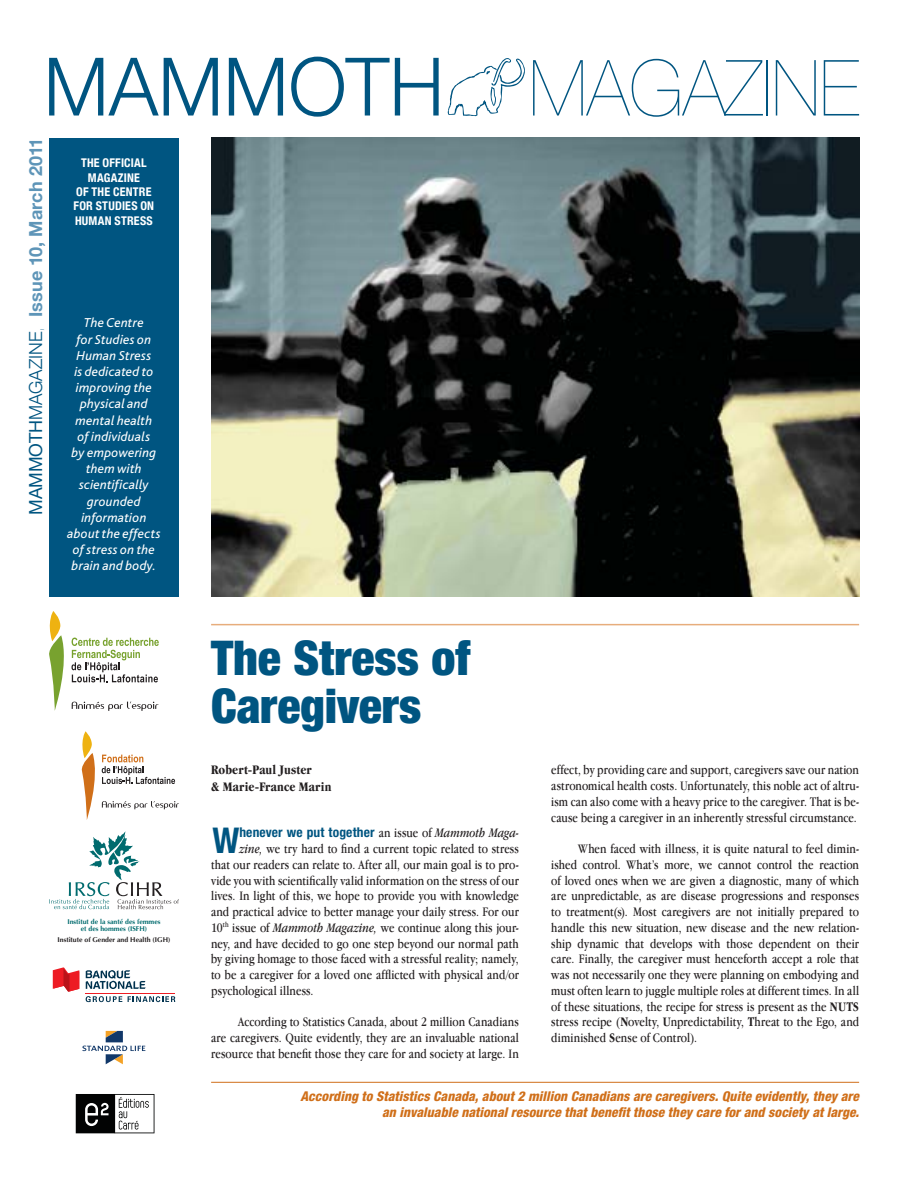
<style>
.page{position:relative;width:918px;height:1188px;background:#fff}
.page>*{position:absolute;margin:0;border:0;box-sizing:border-box;transform-origin:0 0}
.t1{font:900 condensed 48px/48px "Helvetica Neue";color:#005581}
.t2{font:700 condensed 35.55px "Helvetica Neue";color:#005581}
.t3{font:700 18px "Helvetica Neue";letter-spacing:.005em;color:#5e95b8}
.t4{font:13.5px/15.8px "Apple Garamond";letter-spacing:.01em;color:#231f20;text-align:justify}
.t5{font:italic 13.5px/16.2px "Bliss";letter-spacing:.01em;color:#fff;text-align:center}
.t6{font:italic 800 condensed 13.5px/16.2px "Helvetica Neue";letter-spacing:.005em;color:#d06f19;text-align:right}
.t7{font:700 condensed 13.5px "Helvetica Neue";letter-spacing:.01em;color:#005581}
.t8{font:700 condensed 13.5px/16.2px "Garamond";letter-spacing:.015em;color:#231f20}
.t9{font:700 condensed 12px/14.4px "Helvetica Neue";letter-spacing:.02em;color:#fff;text-align:center}
.t10{font:700 6.9px/6.9px "Optima";color:#006b6e;text-align:center}
.t11{font:700 6.9px "Optima";color:#231f20}
.s1{font-weight:400;color:#005581}
.s2{font-weight:300;color:#005581}
.s3{font-weight:200;color:#005581}
.s4{font-family:"Apple Garamond";font-weight:400;font-stretch:normal;color:#231f20}
.s5{font-family:"Apple Garamond";font-weight:400;font-style:italic;font-stretch:normal;color:#231f20}
.s6{font-style:italic}
.s7{font-weight:700}
</style>
<div class="page">
<svg style="left:49px;top:832px;width:130px;height:77px"></svg>
<svg style="left:76px;top:1094px;width:78px;height:39px"></svg>
<div style="left:49px;top:138px;width:130px;height:459px;background:#005581"></div>
<hr style="left:211px;top:624px;width:648px;height:1px;background:#e7ad7c">
<svg style="left:53px;top:967px;width:26px;height:25px"></svg>
<svg style="left:86px;top:970px;width:60px;height:19px"></svg>
<svg style="left:86px;top:996px;width:36px;height:6px"></svg>
<svg style="left:128px;top:996px;width:47px;height:6px"></svg>
<hr style="left:86px;top:993px;width:89px;height:1px;background:#ed1c24">
<svg style="left:82px;top:1031px;width:63px;height:33px"></svg>
<svg style="left:81px;top:731px;width:98px;height:89px"></svg>
<svg style="left:49px;top:611px;width:110px;height:100px"></svg>
<hr style="left:211px;top:1082px;width:648px;height:1px;background:#d06f19">
<img style="left:211px;top:138px;width:648px;height:459px">
<svg style="left:49px;top:58px;width:169px;height:58px"></svg>
<svg style="left:229px;top:58px;width:54px;height:58px"></svg>
<svg style="left:291px;top:57px;width:148px;height:60px"></svg>
<svg style="left:533px;top:59px;width:230px;height:58px"></svg>
<hr style="left:766px;top:60px;width:2px;height:56px;background:#005581">
<svg style="left:776px;top:60px;width:40px;height:56px"></svg>
<svg style="left:824px;top:60px;width:35px;height:56px"></svg>
<svg style="left:448px;top:58px;width:77px;height:58px"></svg>
<h3 class="t3" style="left:25px;top:515px;width:379px;rotate:-90deg"><span class="s1">MAMMOTH</span><span class="s2">MAGAZINE</span><span class="s3">,</span> Issue 10, March 2011</h3>
<p class="t9" style="left:74px;top:156px;width:82px">THE OFFICIAL<br>MAGAZINE<br>OF THE CENTRE<br>FOR STUDIES ON<br>HUMAN STRESS</p>
<p class="t5" style="left:67px;top:316px;width:95px">The Centre<br>for Studies on<br>Human Stress<br>is dedicated to improving the physical and mental health<br>of individuals<br>by empowering them with scientifically grounded information about the effects of stress on the brain and body.</p>
<p class="t10" style="left:67px;top:919px;width:95px">Institut de la santé des femmes et des hommes (ISFH)</p>
<p class="t11" style="left:58px;top:936px;width:114px">Institute of Gender and Health (IGH)</p>
<h1 class="t1" style="left:211px;top:638px;width:261px">The Stress of<br>Caregivers</h1>
<p class="t8" style="left:211px;top:763px;width:122px">Robert-Paul Juster<br>&amp; Marie-France Marin</p>
<h2 class="t2" style="left:212px;top:828px;width:29px">W</h2>
<p class="t7" style="left:239px;top:828px;width:281px">henever we put together <span class="s4">an issue of</span> <span class="s5">Mammoth Maga-</span></p>
<p class="t4" style="left:211px;top:842px;width:309px;text-indent:28px"><span class="s6">zine,</span> we try hard to find a current topic related to stress that our readers can relate to. After all, our main goal is to pro&shy;vide you with scientifically valid information on the stress of our lives. In light of this, we hope to provide you with knowledge and practical advice to better manage your daily stress. For our 10<sup>th</sup> issue of <span class="s6">Mammoth Magazine,</span> we continue along this jour&shy;ney, and have decided to go one step beyond our normal path by giving homage to those faced with a stressful reality; namely, to be a caregiver for a loved one afflicted with physical and/or psychological illness.</p>
<p class="t4" style="left:211px;top:1015px;width:309px;text-indent:27px">According to Statistics Canada, about 2 million Canadians are caregivers. Quite evidently, they are an invaluable national resource that benefit those they care for and society at large. In</p>
<p class="t4" style="left:551px;top:763px;width:309px">effect, by providing care and support, caregivers save our nation astronomical health costs. Unfortunately, this noble act of altru&shy;ism can also come with a heavy price to the caregiver. That is be&shy;cause being a caregiver in an inherently stressful circumstance.</p>
<p class="t4" style="left:551px;top:842px;width:309px;text-indent:27px">When faced with illness, it is quite natural to feel dimin&shy;ished control. What’s more, we cannot control the reaction of loved ones when we are given a diagnostic, many of which are unpredictable, as are disease progressions and responses to treatment(s). Most caregivers are not initially prepared to handle this new situation, new disease and the new relation&shy;ship dynamic that develops with those dependent on their care. Finally, the caregiver must henceforth accept a role that was not necessarily one they were planning on embodying and must often learn to juggle multiple roles at different times. In all of these situations, the recipe for stress is present as the <span class="s7">NUTS </span>stress recipe (<span class="s7">N</span>ovelty, <span class="s7">U</span>npredictability, <span class="s7">T</span>hreat to the Ego, and diminished <span class="s7">S</span>ense of Control).</p>
<p class="t6" style="left:300px;top:1089px;width:560px">According to Statistics Canada, about 2 million Canadians are caregivers. Quite evidently, they are an invaluable national resource that benefit those they care for and society at large.</p>
</div>
